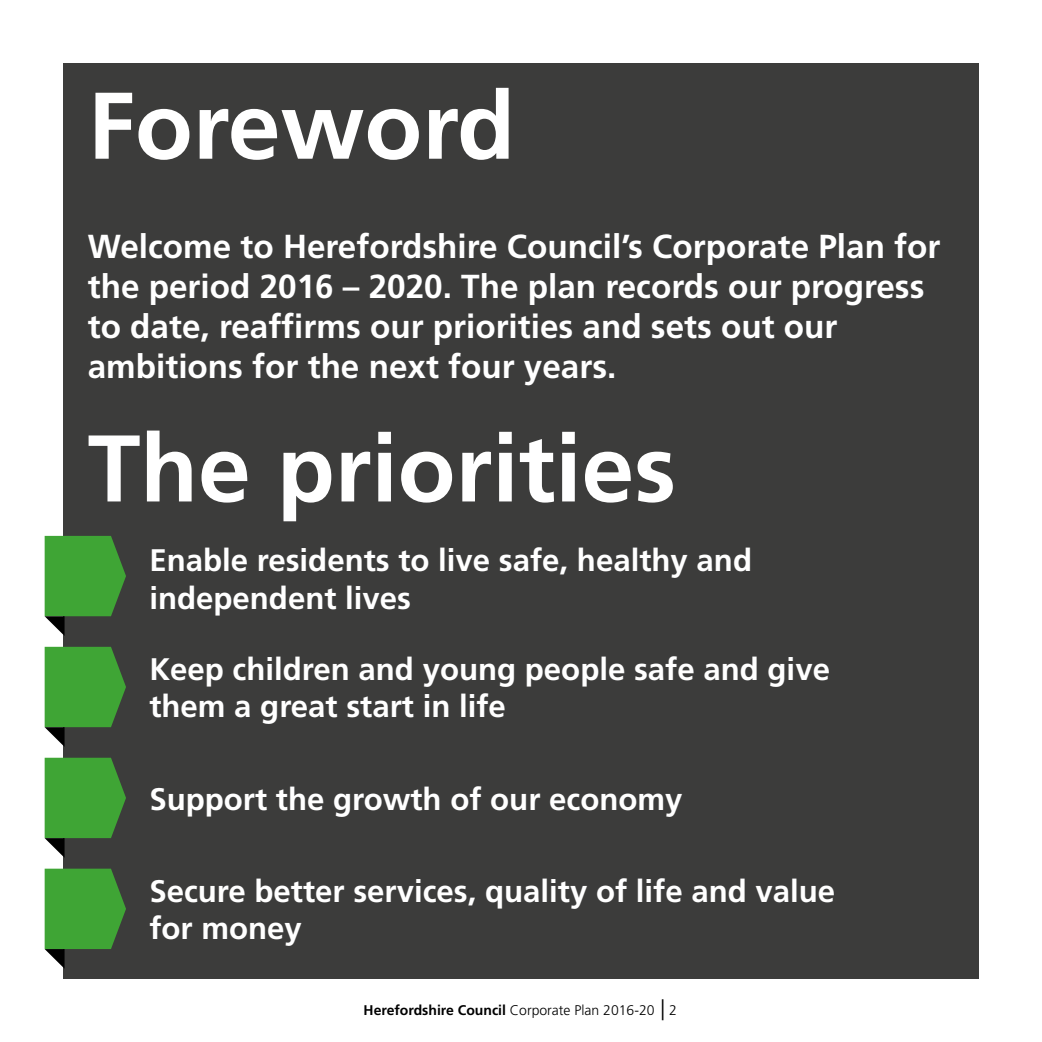
<style>
.page{position:relative;width:1042px;height:1042px;background:#fff}
.page>*{position:absolute;margin:0;border:0;box-sizing:border-box;transform-origin:0 0}
.t1{font:700 94.5px "Frutiger";color:#fff}
.t2{font:700 33.25px/39.9px "Frutiger";color:#fff}
.t3{font:700 31.15px/37.4px "Frutiger";color:#fff}
.t4{font:300 14px "Frutiger";color:#000}
.s1{font-weight:700}
.s2{font-size:21px}
</style>
<div class="page">
<div style="left:63px;top:63px;width:916px;height:916px;background:#3c3c3b"></div>
<svg style="left:45px;top:536px;width:81px;height:100px"></svg>
<svg style="left:45px;top:647px;width:81px;height:100px"></svg>
<svg style="left:45px;top:758px;width:81px;height:100px"></svg>
<svg style="left:45px;top:868px;width:81px;height:100px"></svg>
<h1 class="t1" style="left:88px;top:70px;width:429px">Foreword</h1>
<p class="t2" style="left:88px;top:227px;width:854px">Welcome to Herefordshire Council’s Corporate Plan for the period 2016 – 2020. The plan records our progress to date, reaffirms our priorities and sets out our ambitions for the next four years.</p>
<h1 class="t1" style="left:88px;top:413px;width:590px">The priorities</h1>
<p class="t3" style="left:149px;top:542px;width:604px">Enable residents to live safe, healthy and independent lives</p>
<p class="t3" style="left:149px;top:650px;width:682px">Keep children and young people safe and give them a great start in life</p>
<h2 class="t3" style="left:149px;top:780px;width:535px">Support the growth of our economy</h2>
<p class="t3" style="left:149px;top:872px;width:687px">Secure better services, quality of life and value for money</p>
<p class="t4" style="left:364px;top:1002px;width:315px"><span class="s1">Herefordshire Council</span> Corporate Plan 2016-20 <span class="s2">|</span> 2</p>
</div>
